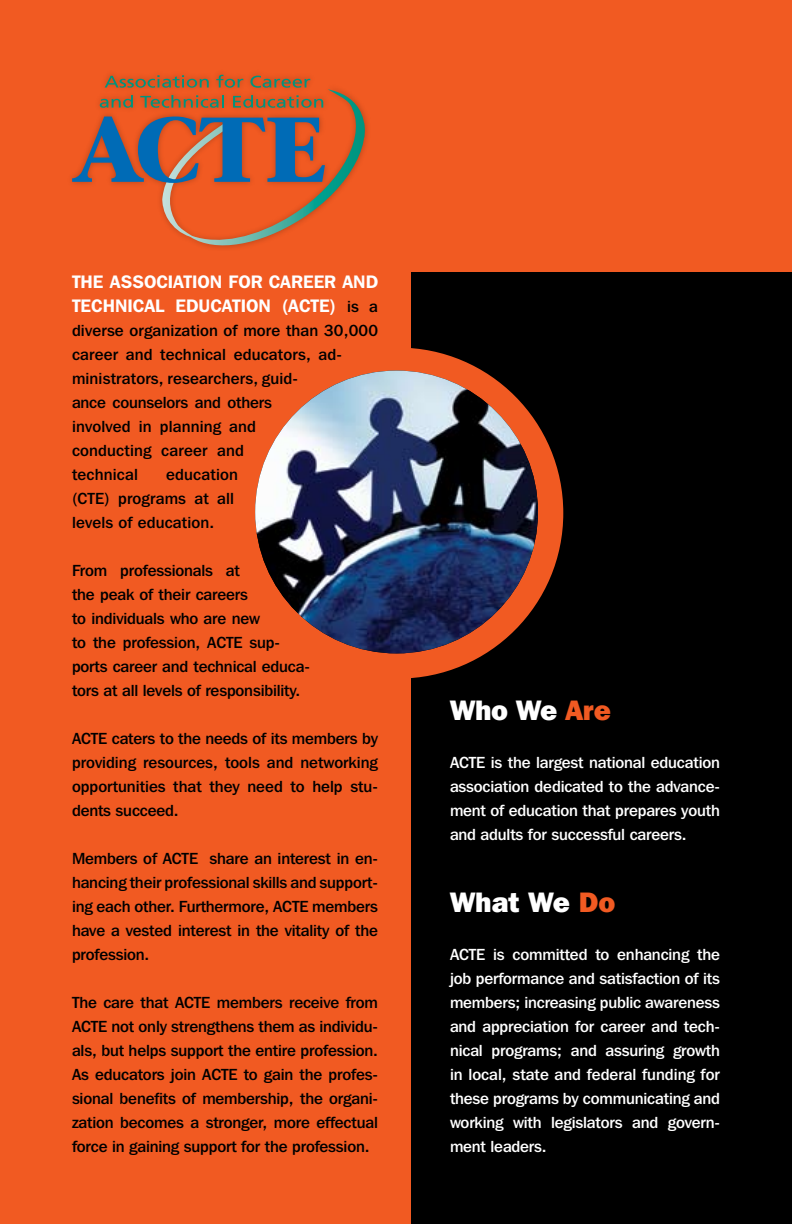
<style>
.page{position:relative;width:792px;height:1224px;background:#f15a22}
.page>*{position:absolute;margin:0;border:0;box-sizing:border-box;transform-origin:0 0}
.t1{font:800 28px "Franklin Gothic IT Cby BT";letter-spacing:-.01em;color:#fff}
.t2{font:600 18px/24px "Franklin Gothic IT Cby BT";color:#fff}
.t3{font:500 16px/24px "Franklin Gothic IT Cby BT";letter-spacing:-.01em;color:#000;text-align:justify}
.t4{font:500 16px/24px "Franklin Gothic IT Cby BT";letter-spacing:-.01em;color:#fff;text-align:justify}
.t5{font:500 16px/24px "Franklin Gothic IT Cby BT";letter-spacing:.01em;color:#000}
.s1{font-weight:500;font-size:16px;color:#000}
.s2{color:#f15a22}
</style>
<div class="page">
<div style="left:411px;top:273px;width:381px;height:951px;background:#000"></div>
<div style="left:233px;top:348px;width:330px;height:331px;background:#f15a22;border-radius:50%"></div>
<img style="left:255px;top:371px;width:283px;height:282px;border-radius:50%">
<svg style="left:72px;top:75px;width:296px;height:174px"></svg>
<p class="t2" style="left:72px;top:269px;width:307px">THE ASSOCIATION FOR CAREER AND<br>TECHNICAL EDUCATION (ACTE) <span class="s1">is a</span></p>
<p class="t5" style="left:72px;top:318px;width:307px">diverse organization of more than 30,000 career and technical educators, ad&shy;ministrators, researchers, guid-<br>ance counselors and others<br>involved in planning and<br>conducting career and<br>technical</p>
<p class="t5" style="left:72px;top:462px;width:168px;text-indent:94px">education (CTE) programs at all levels of education.</p>
<p class="t3" style="left:72px;top:558px;width:240px;text-align:left">From professionals at<br>the peak of their careers<br>to individuals who are new<br>to the profession, ACTE sup&shy;ports career and technical educa&shy;tors at all levels of responsibility.</p>
<p class="t3" style="left:72px;top:726px;width:308px">ACTE caters to the needs of its members by providing resources, tools and networking opportunities that they need to help stu&shy;dents succeed.</p>
<p class="t3" style="left:72px;top:846px;width:308px">Members of ACTE share an interest in en&shy;hancing their professional skills and support&shy;ing each other. Furthermore, ACTE members have a vested interest in the vitality of the profession.</p>
<p class="t3" style="left:72px;top:990px;width:308px">The care that ACTE members receive from ACTE not only strengthens them as individu&shy;als, but helps support the entire profession.<br>As educators join ACTE to gain the profes&shy;sional benefits of membership, the organi&shy;zation becomes a stronger, more effectual force in gaining support for the profession.</p>
<h1 class="t1" style="left:450px;top:692px;width:163px">Who We <span class="s2">Are</span></h1>
<p class="t4" style="left:450px;top:750px;width:272px">ACTE is the largest national education association dedicated to the advance&shy;ment of education that prepares youth and adults for successful careers.</p>
<h1 class="t1" style="left:450px;top:884px;width:167px">What We <span class="s2">Do</span></h1>
<p class="t4" style="left:450px;top:942px;width:272px">ACTE is committed to enhancing the job performance and satisfaction of its members; increasing public awareness and appreciation for career and tech&shy;nical programs; and assuring growth in local, state and federal funding for these programs by communicating and working with legislators and govern&shy;ment leaders.</p>
</div>
